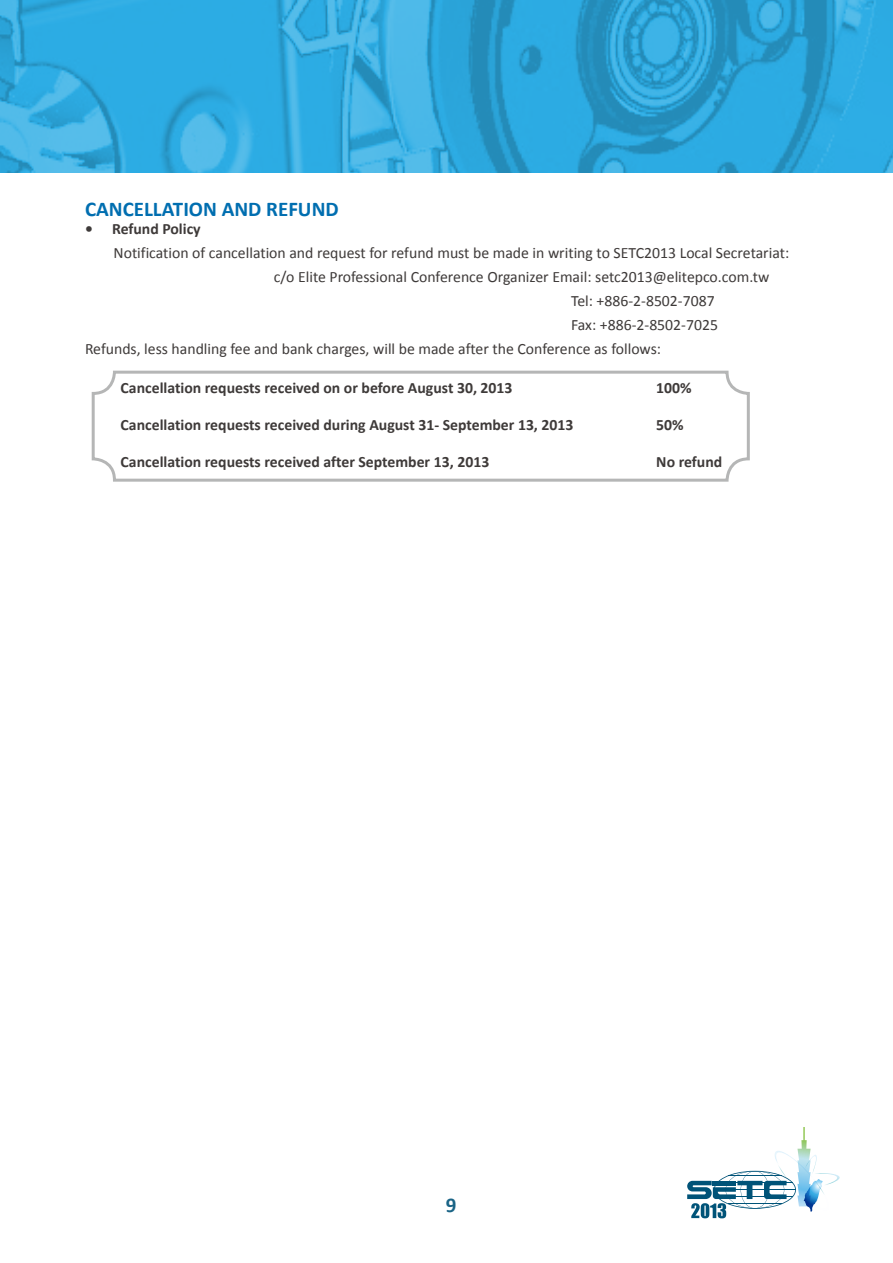
<style>
.page{position:relative;width:893px;height:1263px;background:#fff}
.page>*{position:absolute;margin:0;border:0;box-sizing:border-box;transform-origin:0 0}
.t1{font:700 21px "Calibri";color:#006eb0}
.t2{font:700 21px "Calibri";color:#1a6486}
.t3{font:15.75px "Calibri";color:#3e3a39}
.t4{font:700 15.75px "Calibri";color:#3e3a39}
</style>
<div class="page">
<svg style="left:687px;top:1127px;width:153px;height:91px"></svg>
<img style="left:0;top:0;width:893px;height:173px">
<div style="left:92px;top:371px;width:658px;height:111px;border:3px solid #b5b6b6;border-radius:21px"></div>
<h1 class="t1" style="left:85px;top:196px;width:49px">Cancellat</h1>
<h1 class="t1" style="left:183px;top:196px;width:95px">ion and Refu</h1>
<h1 class="t1" style="left:312px;top:196px;width:26px">nd</h1>
<p class="t4" style="left:85px;top:219px;width:117px">• Refund Policy</p>
<p class="t3" style="left:114px;top:243px;width:677px">Notification of cancellation and request for refund must be made in writing to SETC2013 Local Secretariat:</p>
<p class="t3" style="left:274px;top:267px;width:497px">c/o Elite Professional Conference Organizer Email: setc2013@elitepco.com.tw</p>
<p class="t3" style="left:571px;top:291px;width:145px">Tel: +886-2-8502-7087</p>
<p class="t3" style="left:571px;top:315px;width:148px">Fax: +886-2-8502-7025</p>
<p class="t3" style="left:85px;top:339px;width:578px">Refunds, less handling fee and bank charges, will be made after the Conference as follows:</p>
<p class="t4" style="left:121px;top:378px;width:393px">Cancellation requests received on or before August 30, 2013</p>
<p class="t4" style="left:121px;top:415px;width:454px">Cancellation requests received during August 31- September 13, 2013</p>
<p class="t4" style="left:121px;top:452px;width:370px">Cancellation requests received after September 13, 2013</p>
<p class="t4" style="left:656px;top:378px;width:37px">100%</p>
<p class="t4" style="left:656px;top:415px;width:29px">50%</p>
<p class="t4" style="left:656px;top:452px;width:67px">No refund</p>
<h1 class="t2" style="left:446px;top:1192px;width:12px">9</h1>
</div>
